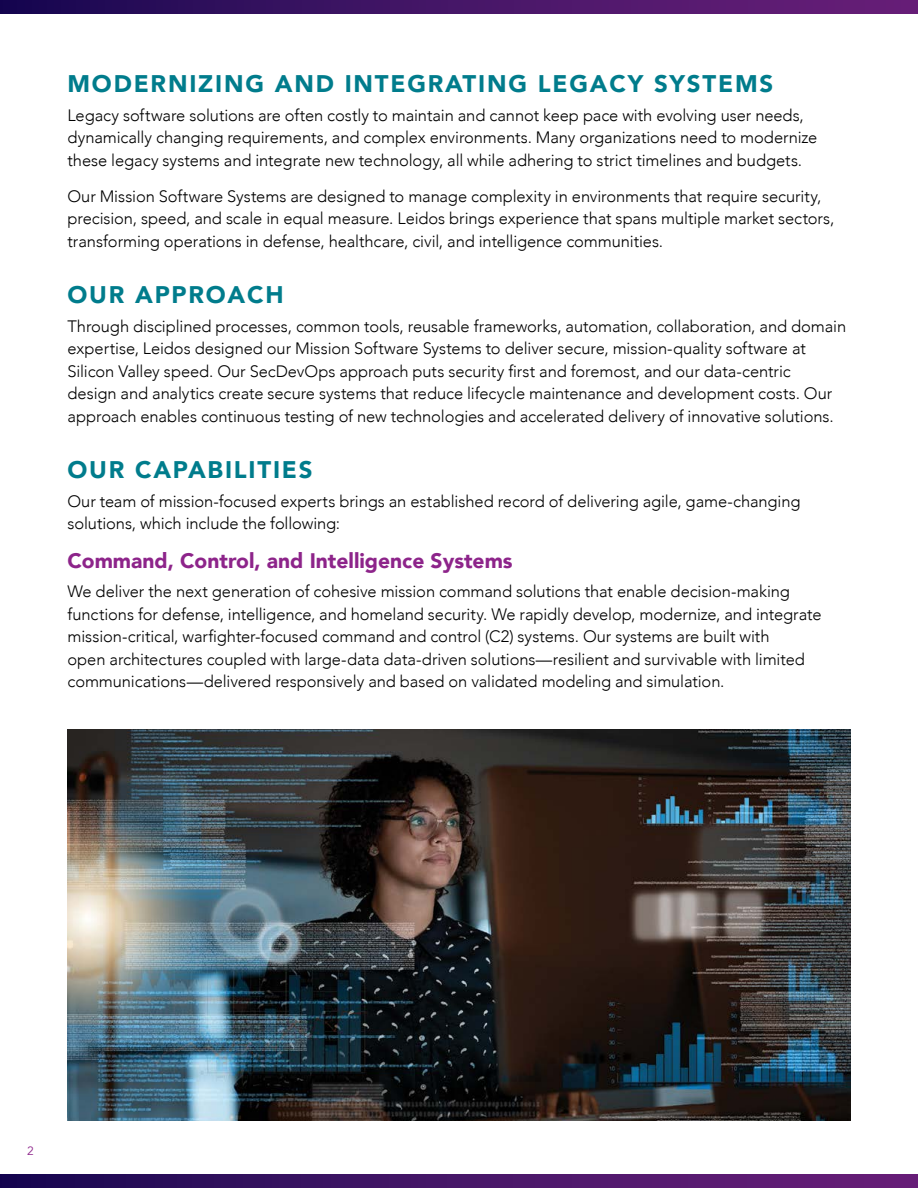
<style>
.page{position:relative;width:918px;height:1188px;background:#fff}
.page>*{position:absolute;margin:0;border:0;box-sizing:border-box;transform-origin:0 0}
.t1{font:900 24px "Avenir";letter-spacing:.075em;color:#007c8c}
.t2{font:900 21px "Avenir";color:#8d248a}
.t3{font:300 16.5px/22.5px "Avenir";letter-spacing:-.005em;color:#000}
.t4{font:12px "Avenir";color:#8d248a}
</style>
<div class="page">
<svg style="left:0;top:1174px;width:918px;height:14px;background:#431466"></svg>
<svg style="left:0;top:0;width:918px;height:14px;background:#431466"></svg>
<img style="left:68px;top:729px;width:782px;height:391px">
<h1 class="t1" style="left:68px;top:63px;width:707px">MODERNIZING AND INTEGRATING LEGACY SYSTEMS</h1>
<p class="t3" style="left:68px;top:104px;width:751px">Legacy software solutions are often costly to maintain and cannot keep pace with evolving user needs, dynamically changing requirements, and complex environments. Many organizations need to modernize these legacy systems and integrate new technology, all while adhering to strict timelines and budgets.</p>
<p class="t3" style="left:68px;top:185px;width:768px">Our Mission Software Systems are designed to manage complexity in environments that require security, precision, speed, and scale in equal measure. Leidos brings experience that spans multiple market sectors, transforming operations in defense, healthcare, civil, and intelligence communities.</p>
<h1 class="t1" style="left:68px;top:274px;width:218px">OUR APPROACH</h1>
<p class="t3" style="left:68px;top:315px;width:780px">Through disciplined processes, common tools, reusable frameworks, automation, collaboration, and domain expertise, Leidos designed our Mission Software Systems to deliver secure, mission-quality software at Silicon Valley speed. Our SecDevOps approach puts security first and foremost, and our data-centric<br>design and analytics create secure systems that reduce lifecycle maintenance and development costs. Our approach enables continuous testing of new technologies and accelerated delivery of innovative solutions.</p>
<h1 class="t1" style="left:68px;top:449px;width:247px">OUR CAPABILITIES</h1>
<p class="t3" style="left:68px;top:490px;width:734px">Our team of mission-focused experts brings an established record of delivering agile, game-changing solutions, which include the following:</p>
<p class="t2" style="left:68px;top:543px;width:447px">Command, Control, and Intelligence Systems</p>
<p class="t3" style="left:68px;top:580px;width:756px">We deliver the next generation of cohesive mission command solutions that enable decision-making functions for defense, intelligence, and homeland security. We rapidly develop, modernize, and integrate mission-critical, warfighter-focused command and control (C2) systems. Our systems are built with<br>open architectures coupled with large-data data-driven solutions—resilient and survivable with limited communications—delivered responsively and based on validated modeling and simulation.</p>
<p class="t4" style="left:27px;top:1143px;width:8px">2</p>
</div>
